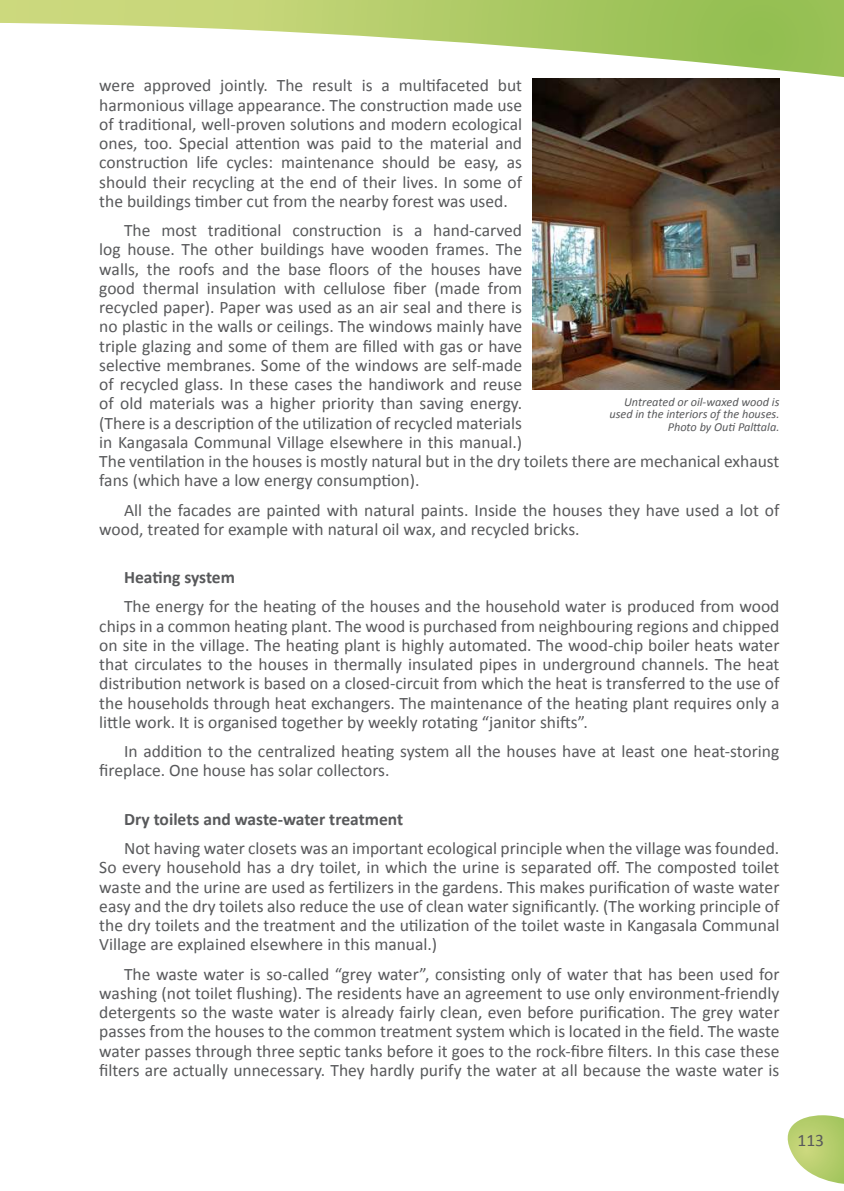
<style>
.page{position:relative;width:844px;height:1191px;background:#fff}
.page>*{position:absolute;margin:0;border:0;box-sizing:border-box;transform-origin:0 0}
.t1{font:17.5px/19.2px "Calibri";color:#58595b;text-align:justify}
.t2{font:700 17.5px "Calibri";color:#58595b}
.t3{font:italic 12.25px/12.2px "Calibri";color:#58595b;text-align:right}
</style>
<div class="page">
<svg style="left:0;top:0;width:843px;height:79px"></svg>
<svg style="left:787px;top:1115px;width:56px;height:69px"></svg>
<img style="left:532px;top:78px;width:247px;height:312px">
<p class="t1" style="left:99px;top:76px;width:424px">were approved jointly. The result is a multifaceted but harmonious village appearance. The construction made use of traditional, well-proven solutions and modern ecological ones, too. Special attention was paid to the material and construction life cycles: maintenance should be easy, as should their recycling at the end of their lives. In some of the buildings timber cut from the nearby forest was used.</p>
<p class="t1" style="left:99px;top:221px;width:681px;text-align:left;text-indent:25px">The most traditional construction is a hand-carved<br>log house. The other buildings have wooden frames. The<br>walls, the roofs and the base floors of the houses have<br>good thermal insulation with cellulose fiber (made from<br>recycled paper). Paper was used as an air seal and there is<br>no plastic in the walls or ceilings. The windows mainly have<br>triple glazing and some of them are filled with gas or have<br>selective membranes. Some of the windows are self-made<br>of recycled glass. In these cases the handiwork and reuse<br>of old materials was a higher priority than saving energy.<br>(There is a description of the utilization of recycled materials<br>in Kangasala Communal Village elsewhere in this manual.)<br>The ventilation in the houses is mostly natural but in the dry toilets there are mechanical exhaust fans (which have a low energy consumption).</p>
<p class="t1" style="left:99px;top:500px;width:681px;text-indent:25px">All the facades are painted with natural paints. Inside the houses they have used a lot of wood, treated for example with natural oil wax, and recycled bricks.</p>
<p class="t2" style="left:124px;top:566px;width:112px">Heating system</p>
<p class="t1" style="left:99px;top:597px;width:681px;text-indent:25px">The energy for the heating of the houses and the household water is produced from wood chips in a common heating plant. The wood is purchased from neighbouring regions and chipped on site in the village. The heating plant is highly automated. The wood-chip boiler heats water that circulates to the houses in thermally insulated pipes in underground channels. The heat distribution network is based on a closed-circuit from which the heat is transferred to the use of the households through heat exchangers. The maintenance of the heating plant requires only a little work. It is organised together by weekly rotating “janitor shifts”.</p>
<p class="t1" style="left:99px;top:741px;width:681px;text-indent:25px">In addition to the centralized heating system all the houses have at least one heat-storing fireplace. One house has solar collectors.</p>
<p class="t2" style="left:124px;top:808px;width:280px">Dry toilets and waste-water treatment</p>
<p class="t1" style="left:99px;top:838px;width:681px;text-indent:25px">Not having water closets was an important ecological principle when the village was founded.<br>So every household has a dry toilet, in which the urine is separated off. The composted toilet waste and the urine are used as fertilizers in the gardens. This makes purification of waste water easy and the dry toilets also reduce the use of clean water significantly. (The working principle of the dry toilets and the treatment and the utilization of the toilet waste in Kangasala Communal Village are explained elsewhere in this manual.)</p>
<p class="t1" style="left:99px;top:964px;width:681px;text-indent:25px">The waste water is so-called “grey water”, consisting only of water that has been used for washing (not toilet flushing). The residents have an agreement to use only environment-friendly detergents so the waste water is already fairly clean, even before purification. The grey water passes from the houses to the common treatment system which is located in the field. The waste water passes through three septic tanks before it goes to the rock-fibre filters. In this case these filters are actually unnecessary. They hardly purify the water at all because the waste water is</p>
<p class="t3" style="left:609px;top:395px;width:171px">Untreated or oil-waxed wood is used in the interiors of the houses.<br>Photo by Outi Palttala.</p>
<p class="t1" style="left:797px;top:1130px;width:28px">113</p>
</div>
